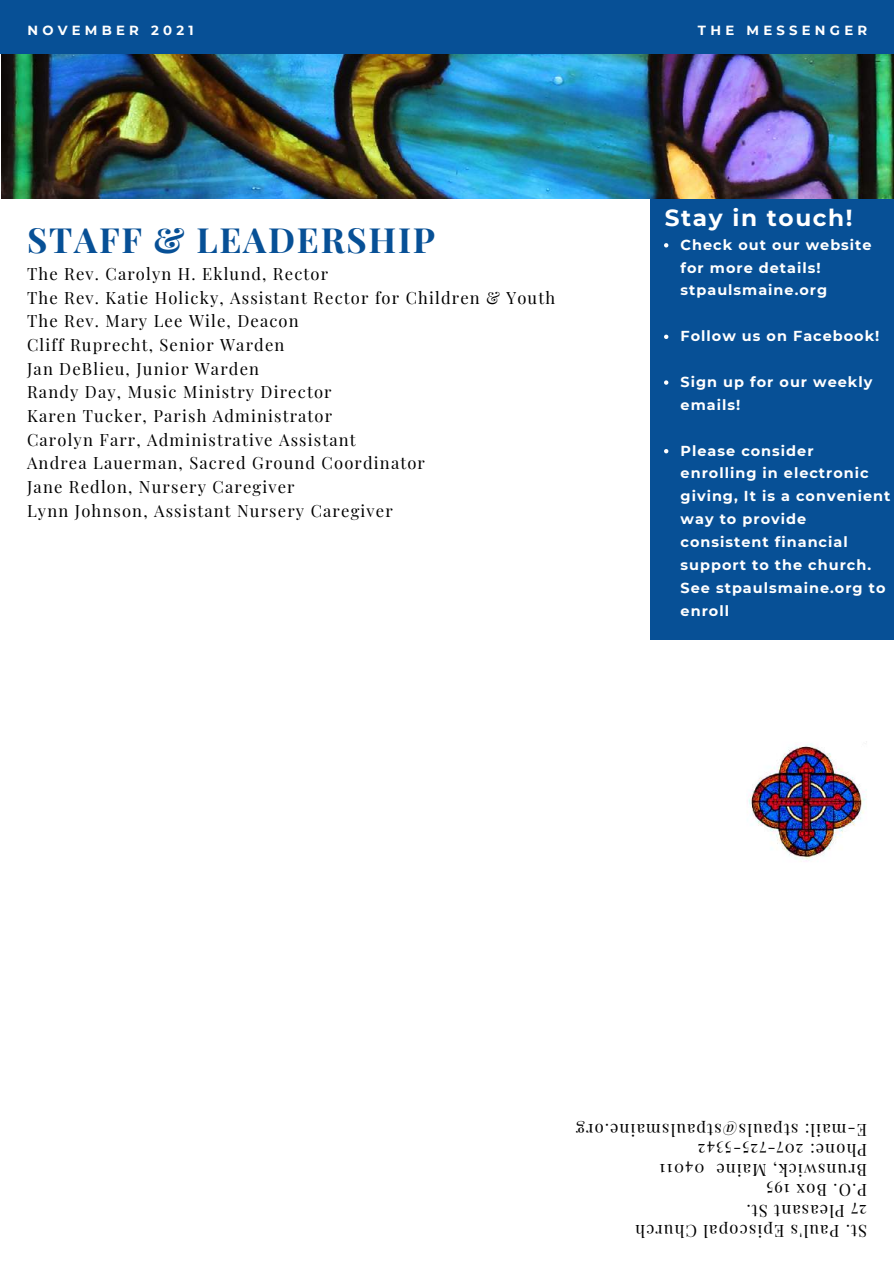
<style>
.page{position:relative;width:894px;height:1264px;background:#fff}
.page>*{position:absolute;margin:0;border:0;box-sizing:border-box;transform-origin:0 0}
.t1{font:700 34.8px "Playfair Display";letter-spacing:.05em;color:#075096}
.t2{font:700 23.25px "Montserrat";letter-spacing:.07em;color:#fff}
.t3{font:16.5px/23.7px "Playfair Display";letter-spacing:.07em;color:#000}
.t4{font:700 14.4px/22.8px "Montserrat";letter-spacing:.07em;color:#fff}
.t5{font:700 13.2px "Montserrat";letter-spacing:.32em;color:#fff}
</style>
<div class="page">
<div style="left:650px;top:198px;width:243px;height:442px;background:#075096"></div>
<img style="left:1px;top:54px;width:892px;height:145px">
<svg style="left:664px;top:243px;width:4px;height:4px"></svg>
<svg style="left:664px;top:334px;width:4px;height:5px"></svg>
<svg style="left:664px;top:380px;width:4px;height:5px"></svg>
<svg style="left:664px;top:449px;width:4px;height:4px"></svg>
<div style="left:0;top:0;width:893px;height:54px;background:#075096"></div>
<img style="left:747px;top:741px;width:120px;height:121px">
<p class="t5" style="left:27px;top:22px;width:168px">NOVEMBER 2021</p>
<p class="t5" style="left:697px;top:22px;width:171px">THE MESSENGER</p>
<h1 class="t1" style="left:27px;top:215px;width:409px">STAFF &amp; LEADERSHIP</h1>
<p class="t3" style="left:27px;top:261px;width:529px">The Rev. Carolyn H. Eklund, Rector<br>The Rev. Katie Holicky, Assistant Rector for Children &amp; Youth The Rev. Mary Lee Wile, Deacon<br>Cliff Ruprecht, Senior Warden<br>Jan DeBlieu, Junior Warden<br>Randy Day, Music Ministry Director<br>Karen Tucker, Parish Administrator<br>Carolyn Farr, Administrative Assistant<br>Andrea Lauerman, Sacred Ground Coordinator<br>Jane Redlon, Nursery Caregiver<br>Lynn Johnson, Assistant Nursery Caregiver</p>
<h2 class="t2" style="left:664px;top:204px;width:189px">Stay in touch!</h2>
<p class="t4" style="left:680px;top:233px;width:192px">Check out our website for more details! stpaulsmaine.org</p>
<p class="t4" style="left:680px;top:324px;width:200px">Follow us on Facebook!</p>
<p class="t4" style="left:680px;top:370px;width:193px">Sign up for our weekly emails!</p>
<p class="t4" style="left:680px;top:439px;width:211px">Please consider enrolling in electronic giving, It is a convenient way to provide consistent financial support to the church.<br>See stpaulsmaine.org to enroll</p>
<p class="t3" style="left:866px;top:1181px;width:292px;line-height:20.2px;rotate:-180deg">B ur n ws kci , M nia e<br>P h o n : e 02 2435-527-7<br>E m- : l i a pt s ua @s l pt s ua ms l ni a o . e gr</p>
<p class="t3" style="left:704px;top:1182px;width:46px;rotate:-180deg">0 04 11</p>
<p class="t3" style="left:866px;top:1203px;width:102px;rotate:-180deg">P O. . B o x 591</p>
<p class="t3" style="left:866px;top:1223px;width:122px;rotate:-180deg">72 P nasael t S . t</p>
<p class="t3" style="left:866px;top:1243px;width:233px;rotate:-180deg">S . t P ua s ' l E p ocs i p l a C h u hcr</p>
</div>
